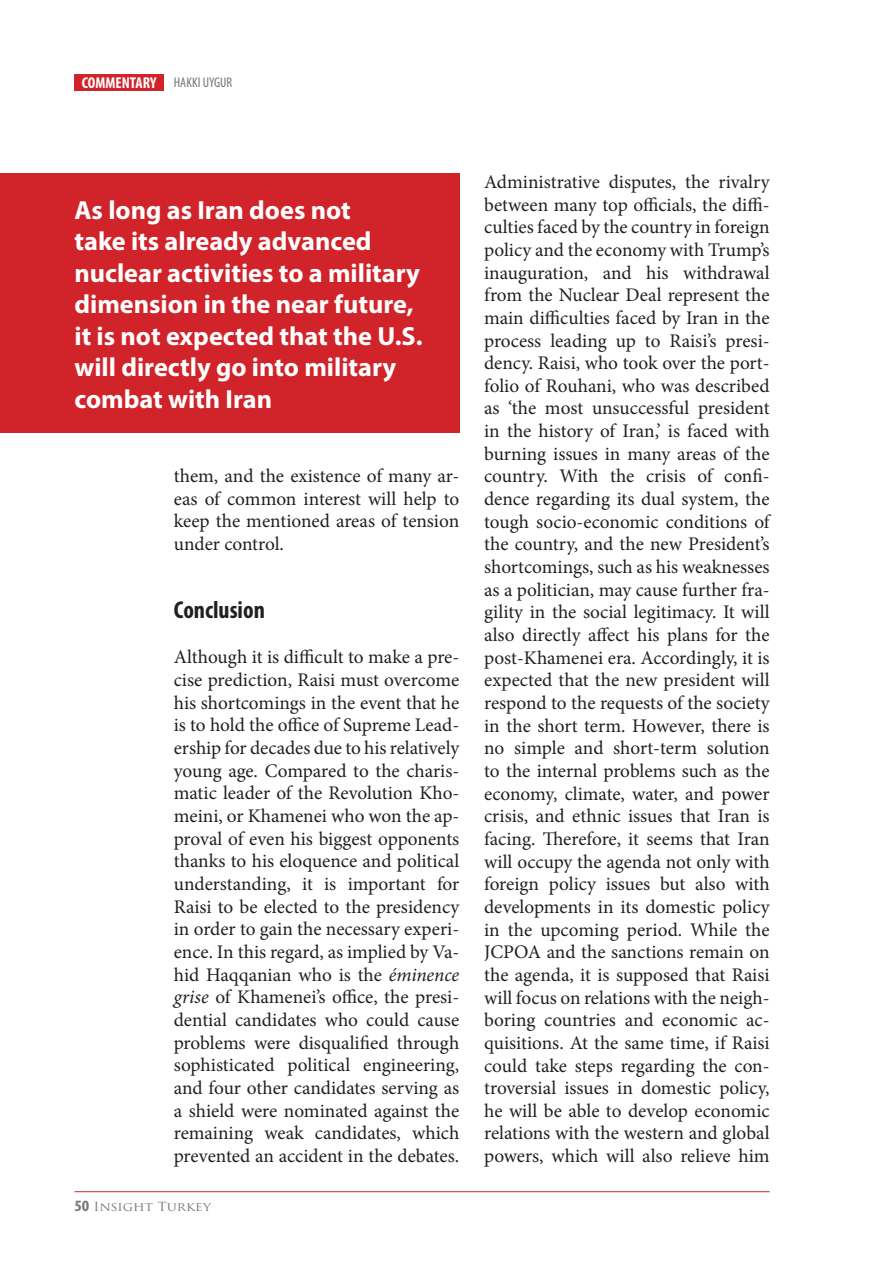
<style>
.page{position:relative;width:869px;height:1261px;background:#fff}
.page>*{position:absolute;margin:0;border:0;box-sizing:border-box;transform-origin:0 0}
.t1{font:700 26.25px/31.5px "Myriad Pro";color:#fff}
.t2{font:700 condensed 24.5px "Myriad Pro";color:#231f20}
.t3{font:19.25px/22.6px "Minion Pro";color:#231f20;text-align:justify}
.t4{font:700 condensed 15.75px "Myriad Pro";color:#fff}
.t5{font:12.25px "Trajan Pro";color:#76787b;scale:1.11 1}
.s1{font-weight:400;font-size:14px;color:#76787b}
.s2{font-style:italic}
.s3{font-family:"Myriad Pro";font-weight:700;font-stretch:condensed;font-size:15.75px}
</style>
<div class="page">
<div style="left:74px;top:74px;width:90px;height:17px;background:#d1232a"></div>
<hr style="left:74px;top:1190px;width:695px;height:1px;background:#d1232a">
<div style="left:0;top:174px;width:459px;height:259px;background:#d1232a"></div>
<p class="t4" style="left:82px;top:73px;width:152px">COMMENTARY <span class="s1">HAKKI UYGUR</span></p>
<h1 class="t1" style="left:74px;top:193px;width:349px">As long as Iran does not<br>take its already advanced nuclear activities to a military dimension in the near future, it is not expected that the U.S. will directly go into military combat with Iran</h1>
<p class="t3" style="left:174px;top:464px;width:287px">them, and the existence of many ar&shy;eas of common interest will help to keep the mentioned areas of tension under control.</p>
<p class="t2" style="left:174px;top:594px;width:93px">Conclusion</p>
<p class="t3" style="left:174px;top:646px;width:287px">Although it is difficult to make a pre&shy;cise prediction, Raisi must overcome his shortcomings in the event that he is to hold the office of Supreme Lead&shy;ership for decades due to his relatively young age. Compared to the charis&shy;matic leader of the Revolution Kho&shy;meini, or Khamenei who won the ap&shy;proval of even his biggest opponents thanks to his eloquence and political understanding, it is important for Raisi to be elected to the presidency in order to gain the necessary experi&shy;ence. In this regard, as implied by Va&shy;hid Haqqanian who is the <span class="s2">éminence grise</span> of Khamenei’s office, the presi&shy;dential candidates who could cause problems were disqualified through sophisticated political engineering, and four other candidates serving as a shield were nominated against the remaining weak candidates, which prevented an accident in the debates.</p>
<p class="t5" style="left:74px;top:1198px;width:124px"><span class="s3">50</span> Insight Turkey</p>
<p class="t3" style="left:484px;top:170px;width:287px">Administrative disputes, the rivalry between many top officials, the diffi&shy;culties faced by the country in foreign policy and the economy with Trump’s inauguration, and his withdrawal from the Nuclear Deal represent the main difficulties faced by Iran in the process leading up to Raisi’s presi&shy;dency. Raisi, who took over the port&shy;folio of Rouhani, who was described as ‘the most unsuccessful president in the history of Iran,’ is faced with burning issues in many areas of the country. With the crisis of confi&shy;dence regarding its dual system, the tough socio-economic conditions of the country, and the new President’s shortcomings, such as his weaknesses as a politician, may cause further fra&shy;gility in the social legitimacy. It will also directly affect his plans for the post-Khamenei era. Accordingly, it is expected that the new president will respond to the requests of the society in the short term. However, there is no simple and short-term solution to the internal problems such as the economy, climate, water, and power crisis, and ethnic issues that Iran is facing. Therefore, it seems that Iran will occupy the agenda not only with foreign policy issues but also with developments in its domestic policy in the upcoming period. While the JCPOA and the sanctions remain on the agenda, it is supposed that Raisi will focus on relations with the neigh&shy;boring countries and economic ac&shy;quisitions. At the same time, if Raisi could take steps regarding the con&shy;troversial issues in domestic policy, he will be able to develop economic relations with the western and global powers, which will also relieve him</p>
</div>
